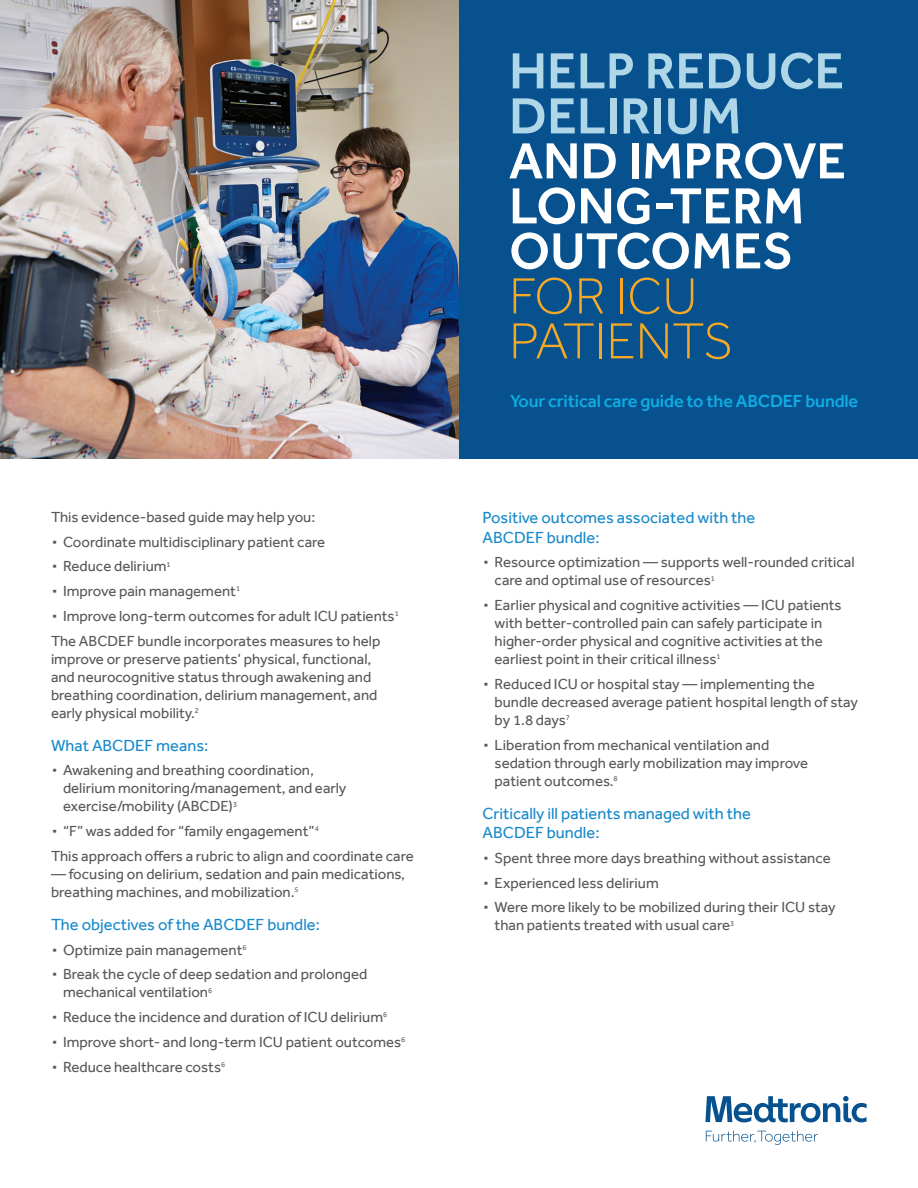
<style>
.page{position:relative;width:918px;height:1188px;background:#fff}
.page>*{position:absolute;margin:0;border:0;box-sizing:border-box;transform-origin:0 0}
.Headline{font:500 52.5px/45px "Effra";color:#fff}
.Headline-2{font:300 52.5px/45px "Effra";color:#f6a826}
.t1{font:500 18px "Effra";letter-spacing:-.01em;color:#0face3}
.Subhead{font:16.5px/19.5px "Effra";color:#1889cb}
.Body{font:15px/18px "Effra";color:#57585a}
.s1{font-size:30px}
.s2{color:#afd7e8}
</style>
<div class="page">
<div style="left:459px;top:0;width:459px;height:459px;background:#07528e"></div>
<img style="left:0;top:0;width:459px;height:459px">
<svg style="left:705px;top:1096px;width:162px;height:49px"></svg>
<p class="Body" style="left:51px;top:508px;width:266px">This evidence-based guide may help you:</p>
<p class="Body" style="left:51px;top:533px;width:276px"><span class="s1">∙</span> Coordinate multidisciplinary patient care</p>
<p class="Body" style="left:51px;top:557px;width:121px"><span class="s1">∙</span> Reduce delirium<sup>1</sup></p>
<p class="Body" style="left:51px;top:582px;width:191px"><span class="s1">∙</span> Improve pain management<sup>1</sup></p>
<p class="Body" style="left:51px;top:607px;width:349px"><span class="s1">∙</span> Improve long-term outcomes for adult ICU patients<sup>1</sup></p>
<p class="Body" style="left:51px;top:632px;width:331px">The ABCDEF bundle incorporates measures to help improve or preserve patients’ physical, functional, and neurocognitive status through awakening and breathing coordination, delirium management, and early physical mobility.<sup>2</sup></p>
<p class="Subhead" style="left:51px;top:735px;width:159px">What ABCDEF means:</p>
<p class="Body" style="left:63px;top:761px;width:285px;text-indent:-12px"><span class="s1">∙</span> Awakening and breathing coordination, delirium monitoring/management, and early exercise/mobility (ABCDE)<sup>3</sup></p>
<p class="Body" style="left:51px;top:822px;width:269px"><span class="s1">∙</span> “F” was added for “family engagement”<sup>4</sup></p>
<p class="Body" style="left:51px;top:847px;width:364px">This approach offers a rubric to align and coordinate care</p>
<p class="Body" style="left:51px;top:865px;width:356px">— focusing on delirium, sedation and pain medications, breathing machines, and mobilization.<sup>5</sup></p>
<p class="Subhead" style="left:51px;top:915px;width:270px">The objectives of the ABCDEF bundle:</p>
<p class="Body" style="left:51px;top:941px;width:197px"><span class="s1">∙</span> Optimize pain management<sup>6</sup></p>
<p class="Body" style="left:63px;top:965px;width:306px;text-indent:-12px"><span class="s1">∙</span> Break the cycle of deep sedation and prolonged mechanical ventilation<sup>6</sup></p>
<p class="Body" style="left:51px;top:1008px;width:338px"><span class="s1">∙</span> Reduce the incidence and duration of ICU delirium<sup>6</sup></p>
<p class="Body" style="left:51px;top:1033px;width:356px"><span class="s1">∙</span> Improve short- and long-term ICU patient outcomes<sup>6</sup></p>
<p class="Body" style="left:51px;top:1058px;width:176px"><span class="s1">∙</span> Reduce healthcare costs<sup>6</sup></p>
<p class="Headline" style="left:509px;top:48px;width:339px"><span class="s2">HELP REDUCE<br>DELIRIUM<br></span>AND IMPROVE<br>LONG-TERM<br>OUTCOMES</p>
<p class="Headline-2" style="left:509px;top:273px;width:225px">FOR ICU<br>PATIENTS</p>
<p class="t1" style="left:510px;top:391px;width:350px">Your critical care guide to the ABCDEF bundle</p>
<p class="Subhead" style="left:483px;top:508px;width:274px">Positive outcomes associated with the<br>ABCDEF bundle:</p>
<p class="Body" style="left:495px;top:553px;width:362px;text-indent:-12px"><span class="s1">∙</span> Resource optimization — supports well-rounded critical care and optimal use of resources<sup>1</sup></p>
<p class="Body" style="left:495px;top:596px;width:349px;text-indent:-12px"><span class="s1">∙</span> Earlier physical and cognitive activities — ICU patients with better-controlled pain can safely participate in higher-order physical and cognitive activities at the earliest point in their critical illness<sup>1</sup></p>
<p class="Body" style="left:495px;top:675px;width:365px;text-indent:-12px"><span class="s1">∙</span> Reduced ICU or hospital stay — implementing the bundle decreased average patient hospital length of stay by 1.8 days<sup>7</sup></p>
<p class="Body" style="left:495px;top:735px;width:315px;text-indent:-12px"><span class="s1">∙</span> Liberation from mechanical ventilation and sedation through early mobilization may improve patient outcomes.<sup>8</sup></p>
<p class="Subhead" style="left:483px;top:803px;width:270px">Critically ill patients managed with the<br>ABCDEF bundle:</p>
<p class="Body" style="left:483px;top:849px;width:350px"><span class="s1">∙</span> Spent three more days breathing without assistance</p>
<p class="Body" style="left:483px;top:873px;width:178px"><span class="s1">∙</span> Experienced less delirium</p>
<p class="Body" style="left:495px;top:898px;width:343px;text-indent:-12px"><span class="s1">∙</span> Were more likely to be mobilized during their ICU stay than patients treated with usual care<sup>3</sup></p>
</div>
